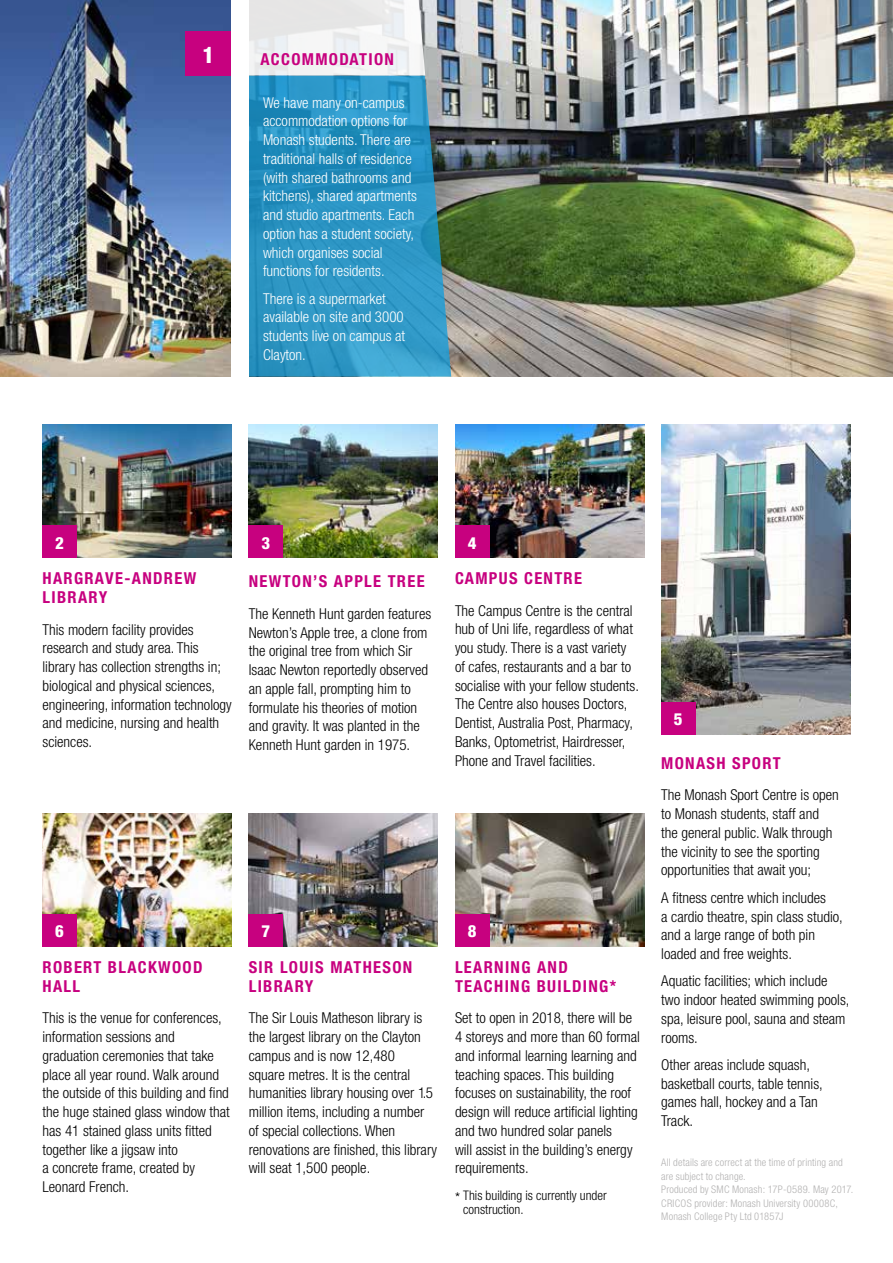
<style>
.page{position:relative;width:893px;height:1263px;background:#fff}
.page>*{position:absolute;margin:0;border:0;box-sizing:border-box;transform-origin:0 0}
.t1{font:800 condensed 22.8px "Helvetica Neue";color:#fff}
.t2{font:800 condensed 16.8px "Helvetica Neue";color:#fff}
.t3{font:700 condensed 16.5px/18.9px "Helvetica Neue";letter-spacing:.08em;color:#c7017f}
.t4{font:300 condensed 15px/18.8px "Helvetica Neue";color:#000}
.t5{font:300 condensed 15px/18.8px "Helvetica Neue";color:#fff}
.t6{font:300 condensed 13.2px/14.1px "Helvetica Neue";color:#000}
.t7{font:300 condensed 10.5px/13.5px "Helvetica Neue";letter-spacing:.015em;color:#b3b2b2}
.s1{font-size:15px}
</style>
<div class="page">
<img style="left:425px;top:0;width:468px;height:377px">
<img style="left:455px;top:813px;width:189px;height:133px">
<img style="left:249px;top:813px;width:189px;height:133px">
<img style="left:43px;top:813px;width:189px;height:133px">
<img style="left:43px;top:425px;width:189px;height:133px">
<img style="left:249px;top:425px;width:189px;height:133px">
<img style="left:455px;top:425px;width:189px;height:133px">
<img style="left:661px;top:425px;width:189px;height:309px">
<div style="left:43px;top:525px;width:34px;height:33px;background:#c7017f"></div>
<div style="left:249px;top:525px;width:34px;height:33px;background:#c7017f"></div>
<div style="left:455px;top:525px;width:34px;height:33px;background:#c7017f"></div>
<div style="left:661px;top:702px;width:34px;height:32px;background:#c7017f"></div>
<div style="left:455px;top:914px;width:34px;height:32px;background:#c7017f"></div>
<div style="left:249px;top:914px;width:34px;height:32px;background:#c7017f"></div>
<div style="left:43px;top:914px;width:34px;height:32px;background:#c7017f"></div>
<svg style="left:249px;top:75px;width:202px;height:302px;background:#2f92be"></svg>
<svg style="left:249px;top:0;width:176px;height:75px"></svg>
<img style="left:0;top:0;width:231px;height:377px">
<div style="left:185px;top:31px;width:47px;height:44px;background:#c7017f"></div>
<h1 class="t1" style="left:203px;top:40px;width:13px">1</h1>
<p class="t3" style="left:260px;top:50px;width:135px">ACCOMMODATION</p>
<p class="t5" style="left:263px;top:93px;width:155px">We have many on-campus accommodation options for<br>Monash students. There are traditional halls of residence (with shared bathrooms and kitchens), shared apartments and studio apartments. Each option has a student society, which organises social functions for residents.</p>
<p class="t5" style="left:263px;top:289px;width:144px">There is a supermarket available on site and 3000 students live on campus at<br>Clayton.</p>
<p class="t2" style="left:55px;top:532px;width:10px">2</p>
<p class="t2" style="left:261px;top:532px;width:10px">3</p>
<p class="t2" style="left:468px;top:532px;width:10px">4</p>
<p class="t3" style="left:43px;top:568px;width:155px">HARGRAVE-ANDREW<br>LIBRARY</p>
<p class="t4" style="left:43px;top:620px;width:191px">This modern facility provides research and study area. This library has collection strengths in; biological and physical sciences, engineering, information technology and medicine, nursing and health sciences.</p>
<p class="t3" style="left:249px;top:572px;width:177px">NEWTON’S APPLE TREE</p>
<p class="t4" style="left:249px;top:604px;width:184px">The Kenneth Hunt garden features<br>Newton’s Apple tree, a clone from the original tree from which Sir<br>Isaac Newton reportedly observed an apple fall, prompting him to formulate his theories of motion and gravity. It was planted in the<br>Kenneth Hunt garden in 1975.</p>
<p class="t3" style="left:455px;top:568px;width:129px">CAMPUS CENTRE</p>
<p class="t4" style="left:455px;top:601px;width:185px">The Campus Centre is the central hub of Uni life, regardless of what you study. There is a vast variety of cafes, restaurants and a bar to socialise with your fellow students.<br>The Centre also houses Doctors, Dentist, Australia Post, Pharmacy, Banks, Optometrist, Hairdresser, Phone and Travel facilities.</p>
<p class="t2" style="left:55px;top:921px;width:10px">6</p>
<p class="t2" style="left:261px;top:921px;width:10px">7</p>
<p class="t2" style="left:468px;top:921px;width:10px">8</p>
<p class="t3" style="left:43px;top:957px;width:162px">ROBERT BLACKWOOD<br>HALL</p>
<p class="t4" style="left:43px;top:1009px;width:189px">This is the venue for conferences, information sessions and graduation ceremonies that take place all year round. Walk around the outside of this building and find the huge stained glass window that has 41 stained glass units fitted together like a jigsaw into<br>a concrete frame, created by<br>Leonard French.</p>
<p class="t3" style="left:249px;top:957px;width:165px">SIR LOUIS MATHESON<br>LIBRARY</p>
<p class="t4" style="left:249px;top:1009px;width:190px">The Sir Louis Matheson library is the largest library on the Clayton campus and is now 12,480<br>square metres. It is the central humanities library housing over 1.5 million items, including a number of special collections. When renovations are finished, this library will seat 1,500 people.</p>
<p class="t3" style="left:455px;top:957px;width:163px">LEARNING AND<br>TEACHING BUILDING*</p>
<p class="t4" style="left:455px;top:1009px;width:186px">Set to open in 2018, there will be<br>4 storeys and more than 60 formal and informal learning learning and teaching spaces. This building focuses on sustainability, the roof design will reduce artificial lighting and two hundred solar panels<br>will assist in the building’s energy requirements.</p>
<p class="t6" style="left:463px;top:1188px;width:145px;text-indent:-8px"><span class="s1">*</span> This building is currently under construction.</p>
<p class="t2" style="left:674px;top:708px;width:10px">5</p>
<p class="t3" style="left:661px;top:753px;width:121px">MONASH SPORT</p>
<p class="t4" style="left:661px;top:786px;width:179px">The Monash Sport Centre is open to Monash students, staff and the general public. Walk through the vicinity to see the sporting opportunities that await you;</p>
<p class="t4" style="left:661px;top:888px;width:183px">A fitness centre which includes<br>a cardio theatre, spin class studio, and a large range of both pin loaded and free weights.</p>
<p class="t4" style="left:661px;top:971px;width:190px">Aquatic facilities; which include two indoor heated swimming pools, spa, leisure pool, sauna and steam rooms.</p>
<p class="t4" style="left:661px;top:1055px;width:163px">Other areas include squash, basketball courts, table tennis, games hall, hockey and a Tan<br>Track.</p>
<p class="t7" style="left:661px;top:1156px;width:193px">All details are correct at the time of printing and are subject to change.<br>Produced by SMC Monash: 17P-0589. May 2017.<br>CRICOS provider: Monash University 00008C, Monash College Pty Ltd 01857J</p>
</div>
